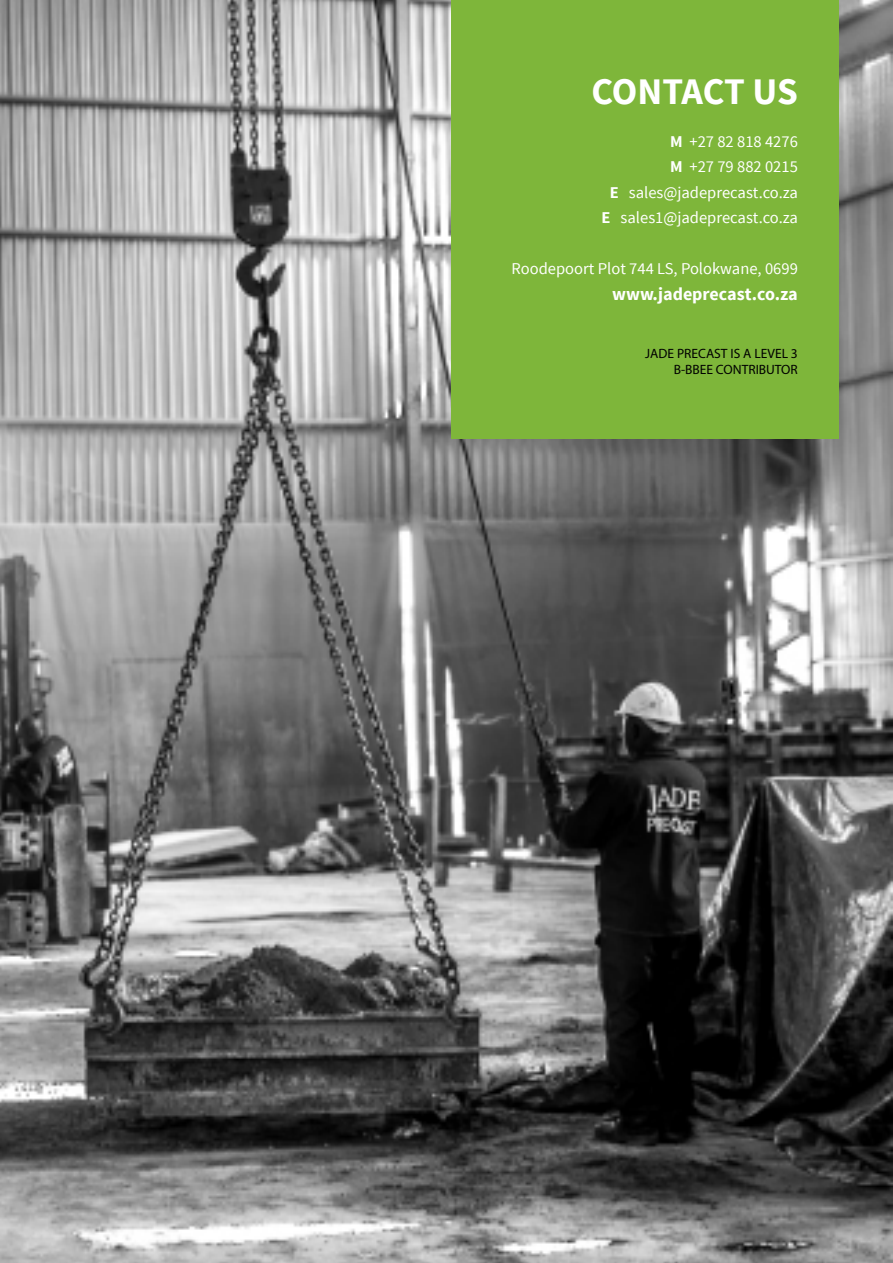
<style>
.page{position:relative;width:893px;height:1263px;background:#fff}
.page>*{position:absolute;margin:0;border:0;box-sizing:border-box;transform-origin:0 0}
.t1{font:700 37.5px "Source Sans Pro";letter-spacing:-.01em;color:#fff}
.t2{font:700 18px "Source Sans Pro";color:#fff}
.t3{font:16.5px/25.5px "Source Sans Pro";color:#fff;text-align:right}
.t4{font:13.5px/16.2px "Myriad Pro";color:#000;text-align:right}
.s1{font-weight:700}
</style>
<div class="page">
<img style="left:0;top:0;width:893px;height:1263px">
<div style="left:452px;top:0;width:387px;height:438px;background:#7eb63a"></div>
<h1 class="t1" style="left:591px;top:67px;width:208px">CONTACT US</h1>
<p class="t3" style="left:601px;top:129px;width:198px"><span class="s1">M</span> +27 82 818 4276<br><span class="s1">M</span> +27 79 882 0215<br><span class="s1">E</span> sales@jadeprecast.co.za<br><span class="s1">E</span> sales1@jadeprecast.co.za</p>
<p class="t3" style="left:512px;top:256px;width:288px">Roodepoort Plot 744 LS, Polokwane, 0699</p>
<p class="t2" style="left:612px;top:282px;width:187px">www.jadeprecast.co.za</p>
<p class="t4" style="left:645px;top:345px;width:154px">JADE PRECAST IS A LEVEL 3<br>B-BBEE CONTRIBUTOR</p>
</div>
